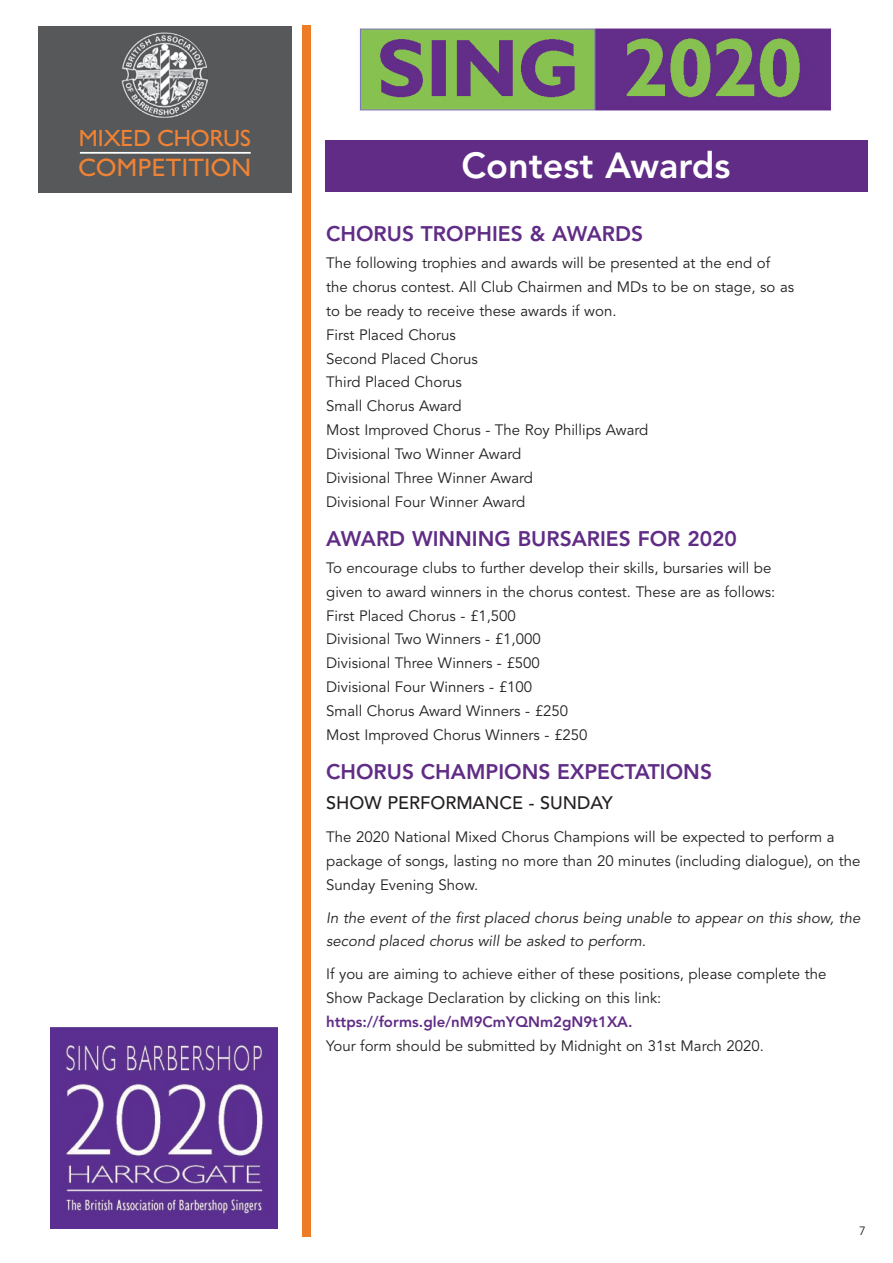
<style>
.page{position:relative;width:893px;height:1263px;background:#fff}
.page>*{position:absolute;margin:0;border:0;box-sizing:border-box;transform-origin:0 0}
.t1{font:800 36px "Avenir";color:#fff}
.t2{font:25.35px "Humanist 521 BT";letter-spacing:.015em;color:#f08334}
.t3{font:23.55px "Humanist 521 BT";color:#f08334}
.t4{font:800 21px "Avenir";color:#602c86}
.t5{font:500 18px "Avenir";color:#231f20}
.t6{font:15px/23.9px "Avenir";color:#231f20}
.t7{font:italic 15px/23.9px "Avenir";color:#231f20}
.t8{font:12px "Avenir";color:#231f20}
.s1{font-weight:800;color:#602c86}
</style>
<div class="page">
<div style="left:302px;top:26px;width:8px;height:1211px;background:#ee7c27"></div>
<img style="left:51px;top:1027px;width:226px;height:201px">
<img style="left:359px;top:28px;width:473px;height:83px">
<div style="left:325px;top:141px;width:542px;height:51px;background:#602c86"></div>
<div style="left:38px;top:26px;width:254px;height:167px;background:#57585a"></div>
<hr style="left:80px;top:152px;width:171px;height:2px;background:#fff">
<img style="left:121px;top:32px;width:87px;height:87px;border-radius:50%">
<p class="t3" style="left:79px;top:123px;width:174px">MIXED CHORUS</p>
<p class="t2" style="left:78px;top:152px;width:174px">COMPETITION</p>
<p class="t1" style="left:462px;top:151px;width:271px">Contest Awards</p>
<p class="t4" style="left:326px;top:225px;width:318px">CHORUS TROPHIES &amp; AWARDS</p>
<p class="t6" style="left:326px;top:253px;width:445px">The following trophies and awards will be presented at the end of</p>
<p class="t6" style="left:326px;top:277px;width:469px">the chorus contest. All Club Chairmen and MDs to be on stage, so as</p>
<p class="t6" style="left:326px;top:300px;width:292px">to be ready to receive these awards if won.</p>
<p class="t6" style="left:326px;top:324px;width:131px">First Placed Chorus</p>
<p class="t6" style="left:326px;top:348px;width:153px">Second Placed Chorus</p>
<p class="t6" style="left:326px;top:372px;width:137px">Third Placed Chorus</p>
<p class="t6" style="left:326px;top:396px;width:137px">Small Chorus Award</p>
<p class="t6" style="left:326px;top:420px;width:324px">Most Improved Chorus - The Roy Phillips Award</p>
<p class="t6" style="left:326px;top:443px;width:197px">Divisional Two Winner Award</p>
<p class="t6" style="left:326px;top:467px;width:208px">Divisional Three Winner Award</p>
<p class="t6" style="left:326px;top:491px;width:201px">Divisional Four Winner Award</p>
<p class="t4" style="left:326px;top:530px;width:412px">AWARD WINNING BURSARIES FOR 2020</p>
<p class="t6" style="left:326px;top:557px;width:447px">To encourage clubs to further develop their skills, bursaries will be</p>
<p class="t6" style="left:326px;top:581px;width:451px">given to award winners in the chorus contest. These are as follows:</p>
<p class="t6" style="left:326px;top:605px;width:191px">First Placed Chorus - £1,500</p>
<p class="t6" style="left:326px;top:629px;width:216px">Divisional Two Winners - £1,000</p>
<p class="t6" style="left:326px;top:653px;width:215px">Divisional Three Winners - £500</p>
<p class="t6" style="left:326px;top:677px;width:207px">Divisional Four Winners - £100</p>
<p class="t6" style="left:326px;top:701px;width:243px">Small Chorus Award Winners - £250</p>
<p class="t6" style="left:326px;top:724px;width:263px">Most Improved Chorus Winners - £250</p>
<p class="t4" style="left:326px;top:763px;width:387px">CHORUS CHAMPIONS EXPECTATIONS</p>
<p class="t5" style="left:326px;top:795px;width:288px">SHOW PERFORMANCE - SUNDAY</p>
<p class="t6" style="left:326px;top:826px;width:536px">The 2020 National Mixed Chorus Champions will be expected to perform a package of songs, lasting no more than 20 minutes (including dialogue), on the<br>Sunday Evening Show.</p>
<p class="t7" style="left:326px;top:907px;width:536px">In the event of the first placed chorus being unable to appear on this show, the second placed chorus will be asked to perform.</p>
<p class="t6" style="left:326px;top:964px;width:502px">If you are aiming to achieve either of these positions, please complete the<br>Show Package Declaration by clicking on this link: <span class="s1">https://forms.gle/nM9CmYQNm2gN9t1XA.</span></p>
<p class="t6" style="left:326px;top:1035px;width:439px">Your form should be submitted by Midnight on 31st March 2020.</p>
<p class="t8" style="left:859px;top:1225px;width:8px">7</p>
</div>
